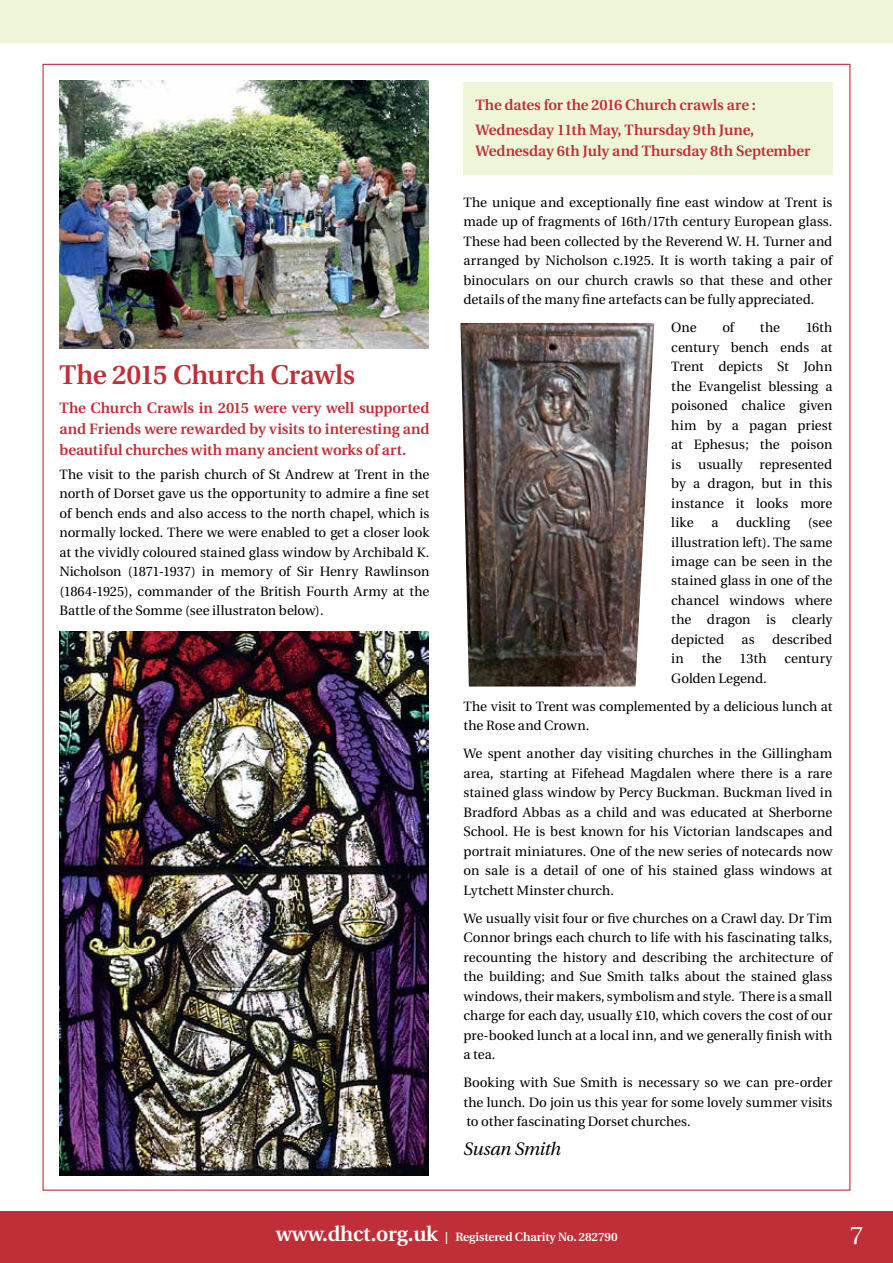
<style>
.page{position:relative;width:893px;height:1263px;background:#fff}
.page>*{position:absolute;margin:0;border:0;box-sizing:border-box;transform-origin:0 0}
.t1{font:600 27px "Utopia";letter-spacing:-.01em;color:#c02f38}
.t2{font:25.5px "Utopia";color:#fff}
.t3{font:italic 18px "Utopia";letter-spacing:-.03em;color:#000}
.t4{font:600 15px/21px "Utopia";letter-spacing:-.005em;color:#c02f38;text-align:justify}
.t5{font:13.5px/19.5px "Utopia";color:#000;text-align:justify}
.t6{font:600 12px "Utopia";letter-spacing:-.01em;color:#fff}
.s1{font-size:21px}
</style>
<div class="page">
<div style="left:0;top:1212px;width:893px;height:51px;background:#c02f38"></div>
<div style="left:0;top:0;width:893px;height:43px;background:#eff5d7"></div>
<img style="left:60px;top:81px;width:369px;height:267px">
<img style="left:460px;top:323px;width:194px;height:363px">
<img style="left:60px;top:631px;width:368px;height:544px">
<div style="left:463px;top:82px;width:370px;height:92px;background:#eff5d7"></div>
<h1 class="t1" style="left:60px;top:359px;width:297px">The 2015 Church Crawls</h1>
<p class="t4" style="left:60px;top:398px;width:371px">The Church Crawls in 2015 were very well supported and Friends were rewarded by visits to interesting and beautiful churches with many ancient works of art.</p>
<p class="t5" style="left:60px;top:465px;width:371px">The visit to the parish church of St Andrew at Trent in the north of Dorset gave us the opportunity to admire a fine set of bench ends and also access to the north chapel, which is normally locked. There we were enabled to get a closer look at the vividly coloured stained glass window by Archibald K.<br>Nicholson (1871-1937) in memory of Sir Henry Rawlinson (1864-1925), commander of the British Fourth Army at the Battle of the Somme (see illustraton below).</p>
<p class="t4" style="left:475px;top:93px;width:282px;line-height:25.2px">The dates for the 2016 Church crawls are :<br>Wednesday 11th May, Thursday 9th June,</p>
<p class="t4" style="left:475px;top:141px;width:336px">Wednesday 6th July and Thursday 8th September</p>
<p class="t5" style="left:463px;top:192px;width:370px">The unique and exceptionally fine east window at Trent is made up of fragments of 16th/17th century European glass.<br>These had been collected by the Reverend W. H. Turner and arranged by Nicholson c.1925. It is worth taking a pair of binoculars on our church crawls so that these and other details of the many fine artefacts can be fully appreciated.</p>
<p class="t5" style="left:671px;top:318px;width:27px">One</p>
<p class="t5" style="left:722px;top:318px;width:13px">of</p>
<p class="t5" style="left:760px;top:318px;width:22px">the</p>
<p class="t5" style="left:671px;top:318px;width:163px;text-indent:134px">16th century bench ends at Trent depicts St John the Evangelist blessing a poisoned chalice given him by a pagan priest at Ephesus; the poison is usually represented by a dragon, but in this instance it looks more like</p>
<p class="t5" style="left:711px;top:513px;width:9px">a</p>
<p class="t5" style="left:736px;top:513px;width:55px">duckling</p>
<p class="t5" style="left:671px;top:513px;width:163px;text-indent:137px">(see illustration left). The same image can be seen in the stained glass in one of the chancel windows where the dragon is clearly depicted</p>
<p class="t5" style="left:742px;top:630px;width:15px">as</p>
<p class="t5" style="left:772px;top:630px;width:62px">described</p>
<p class="t5" style="left:671px;top:649px;width:14px">in</p>
<p class="t5" style="left:702px;top:649px;width:22px">the</p>
<p class="t5" style="left:740px;top:649px;width:29px">13th</p>
<p class="t5" style="left:784px;top:649px;width:49px">century</p>
<p class="t5" style="left:463px;top:665px;width:370px;line-height:28px;text-indent:208px">Golden Legend.<br>The visit to Trent was complemented by a delicious lunch at</p>
<p class="t5" style="left:463px;top:712px;width:370px;line-height:28px">the Rose and Crown.<br>We spent another day visiting churches in the Gillingham</p>
<p class="t5" style="left:463px;top:764px;width:370px">area, starting at Fifehead Magdalen where there is a rare stained glass window by Percy Buckman. Buckman lived in Bradford Abbas as a child and was educated at Sherborne School. He is best known for his Victorian landscapes and portrait miniatures. One of the new series of notecards now on sale is a detail of one of his stained glass windows at Lytchett Minster church.</p>
<p class="t5" style="left:463px;top:909px;width:370px">We usually visit four or five churches on a Crawl day. Dr Tim Connor brings each church to life with his fascinating talks, recounting the history and describing the architecture of the building; and Sue Smith talks about the stained glass windows, their makers, symbolism and style. There is a small charge for each day, usually £10, which covers the cost of our pre-booked lunch at a local inn, and we generally finish with a tea.</p>
<p class="t5" style="left:463px;top:1073px;width:370px">Booking with Sue Smith is necessary so we can pre-order the lunch. Do join us this year for some lovely summer visits to other fascinating Dorset churches.</p>
<h3 class="t3" style="left:463px;top:1139px;width:99px">Susan Smith</h3>
<p class="t6" style="left:276px;top:1230px;width:343px"><span class="s1">www.dhct.org.uk</span> | Registered Charity No. 282790</p>
<h2 class="t2" style="left:850px;top:1221px;width:15px">7</h2>
</div>
